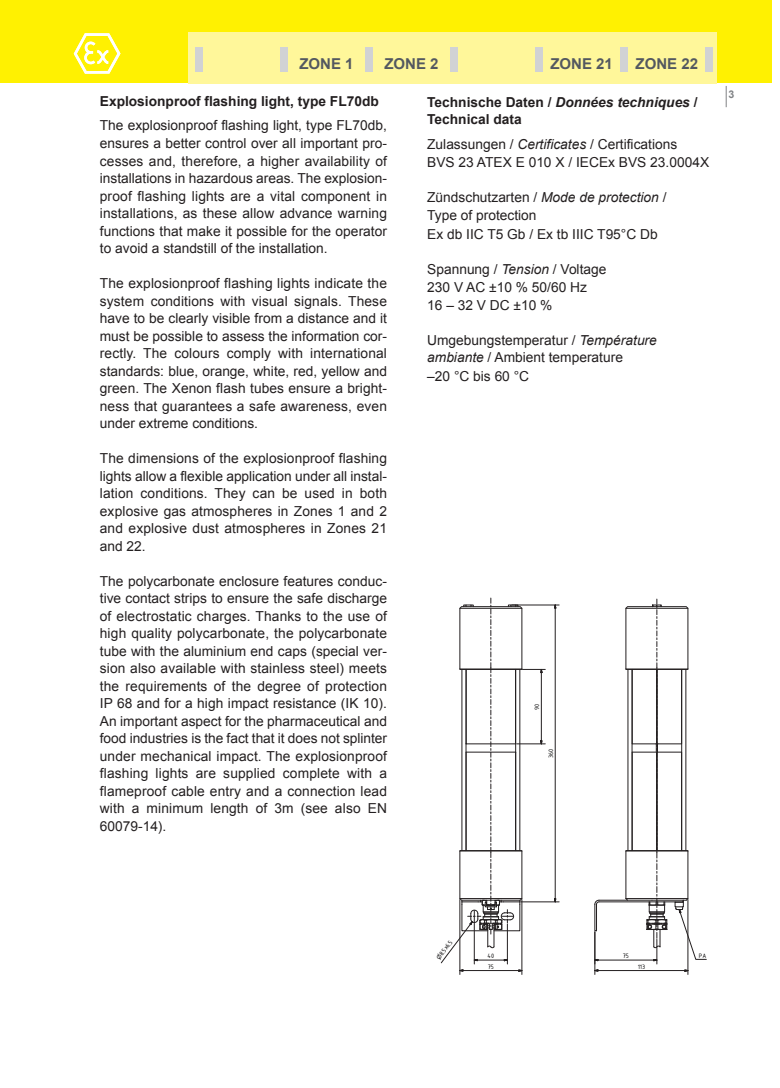
<style>
.page{position:relative;width:780px;height:1088px;background:#fff}
.page>*{position:absolute;margin:0;border:0;box-sizing:border-box;transform-origin:0 0}
.t1{font:700 15px "Arial";color:#535860}
.t2{font:13.75px/17.5px "Arial";color:#231f20;text-align:justify}
.t3{font:700 13.75px/17.5px "Arial";color:#231f20}
.t4{font:700 10.62px "Arial";color:#808285}
.t5{font:6.88px "ISOCPEUR";letter-spacing:-.015em;color:#020102}
.s1{font-style:italic}
</style>
<div class="page">
<div style="left:0;top:0;width:771px;height:83px;background:#fff101"></div>
<svg style="left:726px;top:86px;width:1px;height:21px"></svg>
<div style="left:188px;top:32px;width:528px;height:51px;background:#fff79a"></div>
<svg style="left:195px;top:47px;width:7px;height:3px"></svg>
<svg style="left:280px;top:47px;width:7px;height:3px"></svg>
<svg style="left:365px;top:47px;width:7px;height:3px"></svg>
<svg style="left:450px;top:47px;width:7px;height:3px"></svg>
<svg style="left:535px;top:47px;width:7px;height:3px"></svg>
<svg style="left:620px;top:47px;width:7px;height:3px"></svg>
<svg style="left:705px;top:47px;width:7px;height:3px"></svg>
<div style="left:195px;top:50px;width:7px;height:22px;background:#d1d2d4"></div>
<div style="left:280px;top:50px;width:7px;height:22px;background:#d1d2d4"></div>
<div style="left:365px;top:50px;width:7px;height:22px;background:#d1d2d4"></div>
<div style="left:450px;top:50px;width:7px;height:22px;background:#d1d2d4"></div>
<div style="left:535px;top:50px;width:7px;height:22px;background:#d1d2d4"></div>
<div style="left:620px;top:50px;width:7px;height:22px;background:#d1d2d4"></div>
<div style="left:705px;top:50px;width:7px;height:22px;background:#d1d2d4"></div>
<svg style="left:73px;top:33px;width:48px;height:41px"></svg>
<svg style="left:441px;top:597px;width:266px;height:378px"></svg>
<hr style="left:507px;top:924px;width:1px;height:40px;background:#231f20">
<hr style="left:474px;top:923px;width:1px;height:41px;background:#231f20">
<hr style="left:598px;top:960px;width:55px;height:1px;background:#231f20">
<hr style="left:598px;top:970px;width:86px;height:1px;background:#231f20">
<hr style="left:594px;top:932px;width:1px;height:42px;background:#231f20">
<hr style="left:687px;top:899px;width:1px;height:75px;background:#231f20">
<hr style="left:463px;top:970px;width:56px;height:1px;background:#231f20">
<hr style="left:459px;top:899px;width:1px;height:75px;background:#231f20">
<hr style="left:521px;top:899px;width:1px;height:75px;background:#231f20">
<hr style="left:555px;top:608px;width:1px;height:291px;background:#231f20">
<hr style="left:520px;top:901px;width:39px;height:1px;background:#231f20">
<hr style="left:512px;top:605px;width:47px;height:1px;background:#231f20">
<svg style="left:625px;top:599px;width:81px;height:372px"></svg>
<svg style="left:440px;top:598px;width:105px;height:365px"></svg>
<p class="t1" style="left:299px;top:55px;width:56px">ZONE 1</p>
<p class="t1" style="left:384px;top:55px;width:56px">ZONE 2</p>
<p class="t1" style="left:550px;top:55px;width:64px">ZONE 21</p>
<p class="t1" style="left:635px;top:55px;width:64px">ZONE 22</p>
<p class="t3" style="left:427px;top:93px;width:272px">Technische Daten / <span class="s1">Données techniques</span> /<br>Technical data</p>
<p class="t2" style="left:427px;top:135px;width:251px">Zulassungen / <span class="s1">Certificates</span> / Certifications</p>
<p class="t2" style="left:427px;top:154px;width:283px">BVS 23 ATEX E 010 X / IECEx BVS 23.0004X</p>
<p class="t2" style="left:427px;top:189px;width:241px">Zündschutzarten / <span class="s1">Mode de protection</span> /<br>Type of protection</p>
<p class="t2" style="left:427px;top:225px;width:232px">Ex db IIC T5 Gb / Ex tb IIIC T95°C Db</p>
<p class="t2" style="left:427px;top:260px;width:181px">Spannung / <span class="s1">Tension</span> / Voltage</p>
<p class="t2" style="left:427px;top:279px;width:161px">230 V AC ±10 % 50/60 Hz</p>
<p class="t2" style="left:427px;top:296px;width:127px">16 – 32 V DC ±10 %</p>
<p class="t2" style="left:427px;top:331px;width:231px">Umgebungstemperatur / <span class="s1">Température ambiante</span> / Ambient temperature</p>
<p class="t2" style="left:427px;top:368px;width:103px">–20 °C bis 60 °C</p>
<p class="t3" style="left:100px;top:92px;width:280px">Explosionproof flashing light, type FL70db</p>
<p class="t2" style="left:100px;top:117px;width:289px">The explosionproof flashing light, type FL70db, ensures a better control over all important pro&shy;cesses and, therefore, a higher availability of installations in hazardous areas. The explosion&shy;proof flashing lights are a vital component in installations, as these allow advance warning functions that make it possible for the operator to avoid a standstill of the installation.</p>
<p class="t2" style="left:100px;top:274px;width:289px">The explosionproof flashing lights indicate the system conditions with visual signals. These have to be clearly visible from a distance and it must be possible to assess the information cor&shy;rectly. The colours comply with international standards: blue, orange, white, red, yellow and green. The Xenon flash tubes ensure a bright&shy;ness that guarantees a safe awareness, even under extreme conditions.</p>
<p class="t2" style="left:100px;top:449px;width:289px">The dimensions of the explosionproof flashing lights allow a flexible application under all instal&shy;lation conditions. They can be used in both explosive gas atmospheres in Zones 1 and 2 and explosive dust atmospheres in Zones 21 and 22.</p>
<p class="t2" style="left:100px;top:572px;width:289px">The polycarbonate enclosure features conduc&shy;tive contact strips to ensure the safe discharge of electrostatic charges. Thanks to the use of high quality polycarbonate, the polycarbonate tube with the aluminium end caps (special ver&shy;sion also available with stainless steel) meets the requirements of the degree of protection IP 68 and for a high impact resistance (IK 10).<br>An important aspect for the pharmaceutical and food industries is the fact that it does not splinter under mechanical impact. The explosionproof flashing lights are supplied complete with a flameproof cable entry and a connection lead with a minimum length of 3m (see also EN 60079-14).</p>
<p class="t5" style="left:533px;top:710px;width:8px;rotate:-90deg">90</p>
<p class="t5" style="left:546px;top:758px;width:11px;rotate:-90deg">360</p>
<p class="t4" style="left:728px;top:89px;width:7px">3</p>
<p class="t5" style="left:437px;top:952px;width:19px;rotate:-53deg">8.5x6.5</p>
<p class="t5" style="left:487px;top:951px;width:8px">40</p>
<p class="t5" style="left:622px;top:951px;width:8px">75</p>
<p class="t5" style="left:488px;top:962px;width:8px">75</p>
<p class="t5" style="left:637px;top:962px;width:9px">113</p>
<p class="t5" style="left:699px;top:951px;width:9px">PA</p>
</div>
